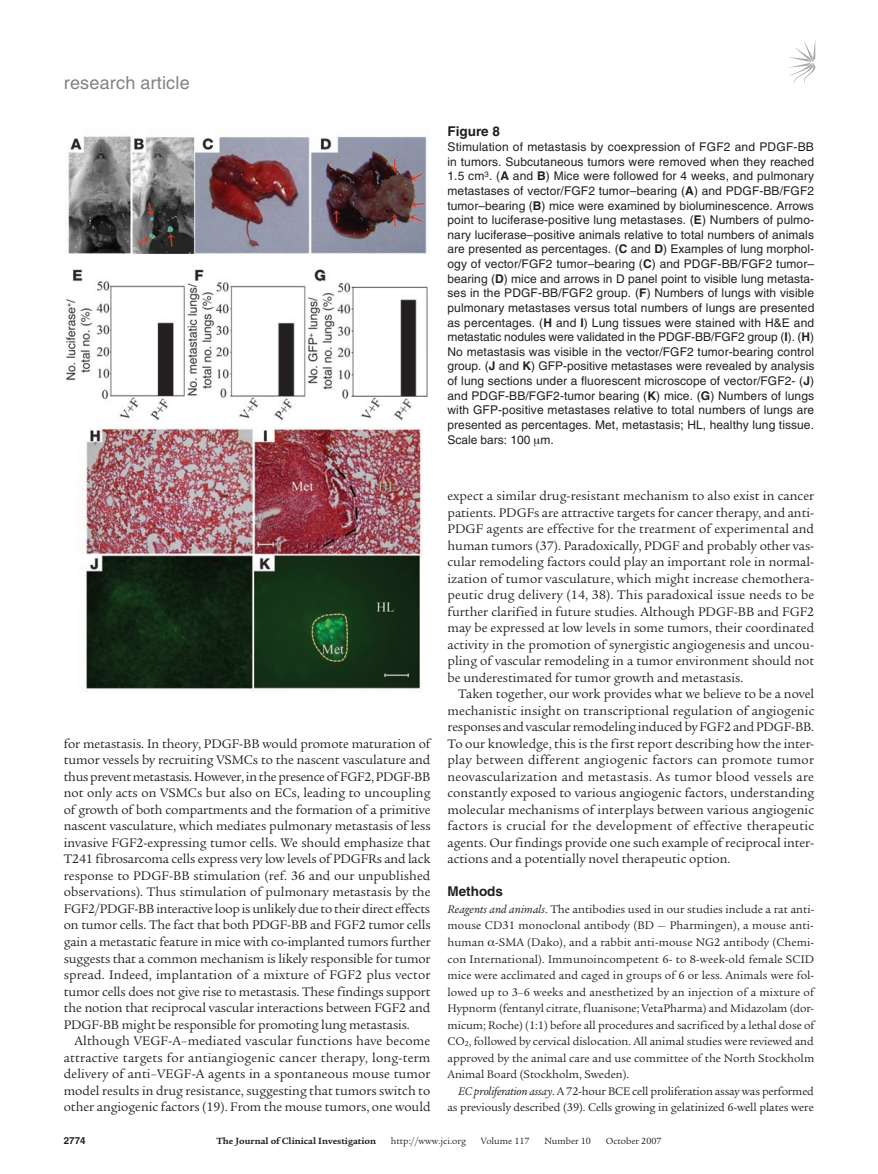
<style>
.page{position:relative;width:878px;height:1174px;background:#fff}
.page>*{position:absolute;margin:0;border:0;box-sizing:border-box;transform-origin:0 0}
.t1{font:18px "Helvetica LT Std";letter-spacing:.01em;color:#808285}
.t2{font:13.5px/16.5px "Legacy Serif Std";color:#231f20;text-align:justify}
.t3{font:700 13.5px "Helvetica LT Std";color:#231f20}
.t4{font:12px/14.5px "Helvetica LT Std";letter-spacing:.005em;color:#231f20;text-align:justify}
.t5{font:12px/16.5px "Legacy Serif Std";letter-spacing:-.005em;color:#231f20;text-align:justify}
.t6{font:9.75px "Legacy Serif Std";color:#231f20}
.t7{font:700 9.75px "Legacy Serif Std";color:#231f20}
.t8{font:700 9.75px "Helvetica LT Std";color:#231f20}
.s1{font-weight:700}
.s2{font-style:italic}
</style>
<div class="page">
<svg style="left:789px;top:41px;width:26px;height:44px"></svg>
<img style="left:66px;top:136px;width:362px;height:555px">
<h1 class="t1" style="left:64px;top:72px;width:127px">research article</h1>
<p class="t3" style="left:447px;top:123px;width:54px">Figure 8</p>
<p class="t4" style="left:447px;top:139px;width:368px">Stimulation of metastasis by coexpression of FGF2 and PDGF-BB in tumors. Subcutaneous tumors were removed when they reached 1.5 cm<sup>3</sup>. (<span class="s1">A</span> and <span class="s1">B</span>) Mice were followed for 4 weeks, and pulmonary metastases of vector/FGF2 tumor–bearing (<span class="s1">A</span>) and PDGF-BB/FGF2 tumor–bearing (<span class="s1">B</span>) mice were examined by bioluminescence. Arrows point to luciferase-positive lung metastases. (<span class="s1">E</span>) Numbers of pulmo&shy;nary luciferase–positive animals relative to total numbers of animals are presented as percentages. (<span class="s1">C</span> and <span class="s1">D</span>) Examples of lung morphol&shy;ogy of vector/FGF2 tumor–bearing (<span class="s1">C</span>) and PDGF-BB/FGF2 tumor– bearing (<span class="s1">D</span>) mice and arrows in D panel point to visible lung metasta&shy;ses in the PDGF-BB/FGF2 group. (<span class="s1">F</span>) Numbers of lungs with visible pulmonary metastases versus total numbers of lungs are presented as percentages. (<span class="s1">H</span> and <span class="s1">I</span>) Lung tissues were stained with H&amp;E and metastatic nodules were validated in the PDGF-BB/FGF2 group (<span class="s1">I</span>). (<span class="s1">H</span>)<br>No metastasis was visible in the vector/FGF2 tumor-bearing control group. (<span class="s1">J</span> and <span class="s1">K</span>) GFP-positive metastases were revealed by analysis of lung sections under a fluorescent microscope of vector/FGF2- (<span class="s1">J</span>) and PDGF-BB/FGF2-tumor bearing (<span class="s1">K</span>) mice. (<span class="s1">G</span>) Numbers of lungs with GFP-positive metastases relative to total numbers of lungs are presented as percentages. Met, metastasis; HL, healthy lung tissue.<br>Scale bars: 100 m.</p>
<p class="t2" style="left:64px;top:735px;width:368px">for metastasis. In theory, PDGF-BB would promote maturation of tumor vessels by recruiting VSMCs to the nascent vasculature and thus prevent metastasis. However, in the presence of FGF2, PDGF-BB not only acts on VSMCs but also on ECs, leading to uncoupling of growth of both compartments and the formation of a primitive nascent vasculature, which mediates pulmonary metastasis of less invasive FGF2-expressing tumor cells. We should emphasize that T241 fibrosarcoma cells express very low levels of PDGFRs and lack response to PDGF-BB stimulation (ref. 36 and our unpublished observations). Thus stimulation of pulmonary metastasis by the FGF2/PDGF-BB interactive loop is unlikely due to their direct effects on tumor cells. The fact that both PDGF-BB and FGF2 tumor cells gain a metastatic feature in mice with co-implanted tumors further suggests that a common mechanism is likely responsible for tumor spread. Indeed, implantation of a mixture of FGF2 plus vector tumor cells does not give rise to metastasis. These findings support the notion that reciprocal vascular interactions between FGF2 and PDGF-BB might be responsible for promoting lung metastasis.</p>
<p class="t2" style="left:64px;top:1032px;width:368px;text-indent:11px">Although VEGF-A–mediated vascular functions have become attractive targets for antiangiogenic cancer therapy, long-term delivery of anti–VEGF-A agents in a spontaneous mouse tumor model results in drug resistance, suggesting that tumors switch to other angiogenic factors (19). From the mouse tumors, one would</p>
<p class="t2" style="left:447px;top:488px;width:368px">expect a similar drug-resistant mechanism to also exist in cancer patients. PDGFs are attractive targets for cancer therapy, and anti-PDGF agents are effective for the treatment of experimental and human tumors (37). Paradoxically, PDGF and probably other vas&shy;cular remodeling factors could play an important role in normal&shy;ization of tumor vasculature, which might increase chemothera&shy;peutic drug delivery (14, 38). This paradoxical issue needs to be further clarified in future studies. Although PDGF-BB and FGF2 may be expressed at low levels in some tumors, their coordinated activity in the promotion of synergistic angiogenesis and uncou&shy;pling of vascular remodeling in a tumor environment should not be underestimated for tumor growth and metastasis.</p>
<p class="t2" style="left:447px;top:686px;width:368px;text-indent:11px">Taken together, our work provides what we believe to be a novel mechanistic insight on transcriptional regulation of angiogenic responses and vascular remodeling induced by FGF2 and PDGF-BB.<br>To our knowledge, this is the first report describing how the inter&shy;play between different angiogenic factors can promote tumor neovascularization and metastasis. As tumor blood vessels are constantly exposed to various angiogenic factors, understanding molecular mechanisms of interplays between various angiogenic factors is crucial for the development of effective therapeutic agents. Our findings provide one such example of reciprocal inter&shy;actions and a potentially novel therapeutic option.</p>
<p class="t3" style="left:447px;top:883px;width:57px">Methods</p>
<p class="t5" style="left:447px;top:901px;width:368px"><span class="s2">Reagents and animals</span>. The antibodies used in our studies include a rat anti&shy;mouse CD31 monoclonal antibody (BD — Pharmingen), a mouse anti&shy;human -SMA (Dako), and a rabbit anti-mouse NG2 antibody (Chemi&shy;con International). Immunoincompetent 6- to 8-week-old female SCID mice were acclimated and caged in groups of 6 or less. Animals were fol&shy;lowed up to 3–6 weeks and anesthetized by an injection of a mixture of Hypnorm (fentanyl citrate, fluanisone; VetaPharma) and Midazolam (dor&shy;micum; Roche) (1:1) before all procedures and sacrificed by a lethal dose of CO<sub>2</sub>, followed by cervical dislocation. All animal studies were reviewed and approved by the animal care and use committee of the North Stockholm Animal Board (Stockholm, Sweden).</p>
<p class="t5" style="left:447px;top:1082px;width:368px;text-align:right"><span class="s2">EC proliferation assay</span>. A 72-hour BCE cell proliferation assay was performed as previously described (39). Cells growing in gelatinized 6-well plates were</p>
<p class="t8" style="left:64px;top:1134px;width:23px">2774</p>
<p class="t7" style="left:216px;top:1135px;width:161px">The Journal of Clinical Investigation</p>
<p class="t6" style="left:391px;top:1135px;width:77px">http://www.jci.org</p>
<p class="t6" style="left:480px;top:1135px;width:50px">Volume 117</p>
<p class="t6" style="left:544px;top:1135px;width:48px">Number 10</p>
<p class="t6" style="left:605px;top:1135px;width:57px">October 2007</p>
</div>
